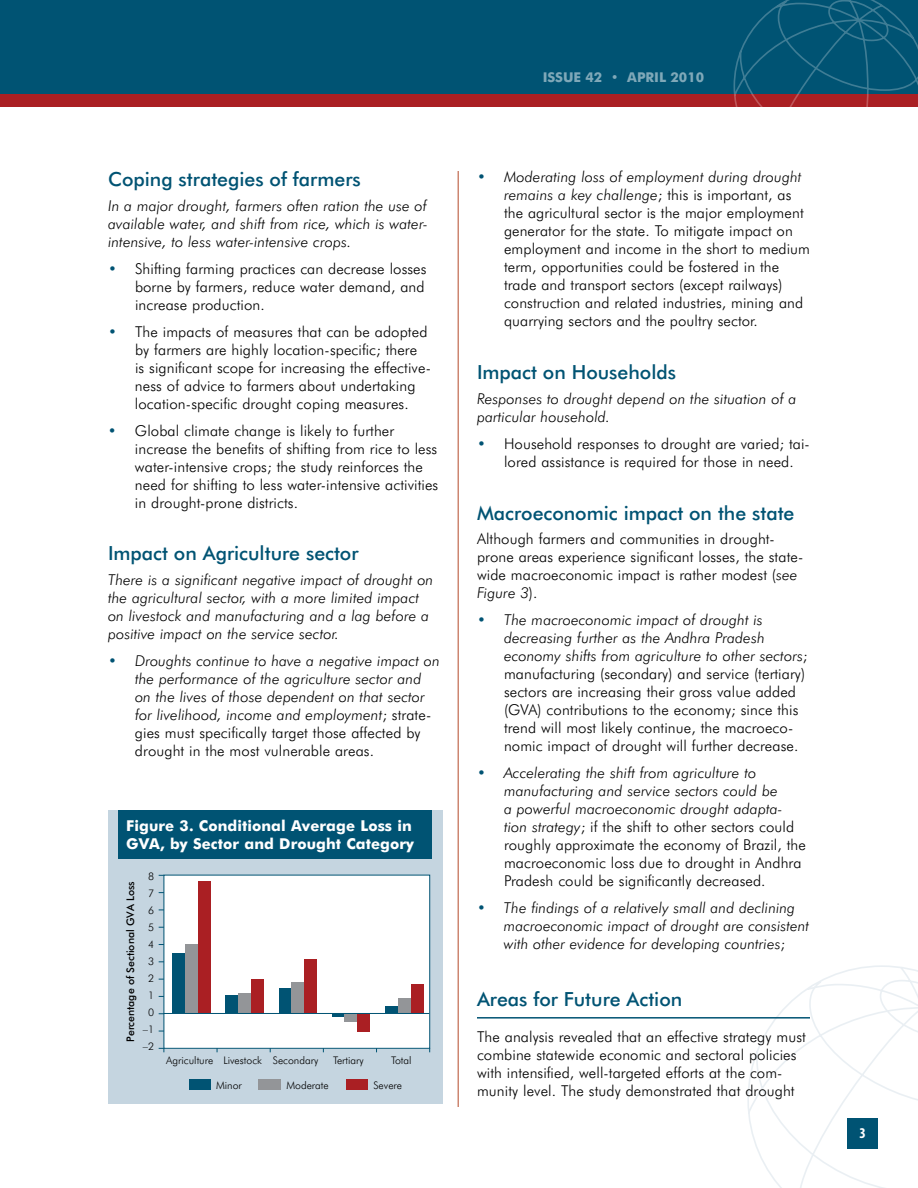
<style>
.page{position:relative;width:918px;height:1188px;background:#fff}
.page>*{position:absolute;margin:0;border:0;box-sizing:border-box;transform-origin:0 0}
.t1{font:500 19.5px "Futura BT";color:#005373}
.t2{font:300 15px/18px "Futura BT";letter-spacing:.005em;color:#000}
.t3{font:italic 300 15px/18px "Futura BT";letter-spacing:.005em;color:#000}
.t4{font:700 15px/18px "Futura BT";letter-spacing:.005em;color:#fff}
.t5{font:700 condensed 15px "Myriad Pro";color:#fff}
.t6{font:700 13.5px "Futura BT";color:#fff}
.t7{font:300 10.5px/17px "Futura BT";color:#000}
.t8{font:500 10.5px "Futura BT";color:#000}
.s1{color:#005373}
.s2{font-style:normal;color:#005373}
.s3{font-style:normal}
.s4{font-style:italic}
</style>
<div class="page">
<svg style="left:747px;top:965px;width:171px;height:223px"></svg>
<hr style="left:458px;top:171px;width:1px;height:936px;background:#cd8671">
<hr style="left:477px;top:1017px;width:333px;height:2px;background:#005373">
<div style="left:108px;top:810px;width:334px;height:294px;background:#c5d5e0"></div>
<div style="left:118px;top:810px;width:314px;height:48px;background:#005373"></div>
<div style="left:164px;top:875px;width:266px;height:173px;background:#fff"></div>
<div style="left:164px;top:875px;width:266px;height:174px;border:1px solid #005373"></div>
<div style="left:259px;top:1079px;width:22px;height:11px;background:#939598"></div>
<div style="left:346px;top:1079px;width:21px;height:11px;background:#aa1f23"></div>
<div style="left:190px;top:1079px;width:21px;height:11px;background:#005373"></div>
<svg style="left:159px;top:1048px;width:6px;height:4px"></svg>
<div style="left:172px;top:954px;width:13px;height:59px;background:#005373"></div>
<div style="left:185px;top:944px;width:12px;height:69px;background:#939598"></div>
<div style="left:198px;top:881px;width:12px;height:132px;background:#aa1f23"></div>
<div style="left:226px;top:995px;width:12px;height:18px;background:#005373"></div>
<div style="left:238px;top:993px;width:13px;height:20px;background:#939598"></div>
<div style="left:251px;top:979px;width:12px;height:34px;background:#aa1f23"></div>
<div style="left:279px;top:988px;width:12px;height:25px;background:#005373"></div>
<div style="left:292px;top:982px;width:12px;height:31px;background:#939598"></div>
<div style="left:304px;top:960px;width:13px;height:53px;background:#aa1f23"></div>
<svg style="left:332px;top:1014px;width:13px;height:2px"></svg>
<div style="left:345px;top:1013px;width:12px;height:8px;background:#939598"></div>
<div style="left:358px;top:1013px;width:12px;height:18px;background:#aa1f23"></div>
<div style="left:385px;top:1006px;width:13px;height:7px;background:#005373"></div>
<div style="left:398px;top:998px;width:12px;height:15px;background:#939598"></div>
<div style="left:411px;top:985px;width:12px;height:28px;background:#aa1f23"></div>
<hr style="left:163px;top:1013px;width:266px;height:1px;background:#005373">
<div style="left:0;top:0;width:918px;height:100px;background:#005373"></div>
<div style="left:0;top:94px;width:918px;height:13px;background:#aa1f23"></div>
<svg style="left:733px;top:0;width:185px;height:107px"></svg>
<h1 class="t1" style="left:108px;top:167px;width:254px">Coping strategies of farmers</h1>
<p class="t3" style="left:108px;top:196px;width:321px;text-align:justify">In a major drought, farmers often ration the use of available water, and shift from rice, which is water&shy;intensive, to less water-intensive crops.</p>
<p class="t2" style="left:135px;top:259px;width:293px;text-indent:-27px"><span class="s1">•</span> Shifting farming practices can decrease losses borne by farmers, reduce water demand, and increase production.</p>
<p class="t2" style="left:135px;top:322px;width:297px;text-indent:-27px"><span class="s1">•</span> The impacts of measures that can be adopted by farmers are highly location-specific; there<br>is significant scope for increasing the effective&shy;ness of advice to farmers about undertaking location-specific drought coping measures.</p>
<p class="t2" style="left:135px;top:421px;width:305px;text-indent:-27px"><span class="s1">•</span> Global climate change is likely to further increase the benefits of shifting from rice to less water-intensive crops; the study reinforces the need for shifting to less water-intensive activities in drought-prone districts.</p>
<h1 class="t1" style="left:108px;top:542px;width:252px">Impact on Agriculture sector</h1>
<p class="t3" style="left:108px;top:571px;width:327px">There is a significant negative impact of drought on the agricultural sector, with a more limited impact on livestock and manufacturing and a lag before a positive impact on the service sector.</p>
<p class="t3" style="left:135px;top:652px;width:306px;text-indent:-27px"><span class="s2">•</span> Droughts continue to have a negative impact on the performance of the agriculture sector and on the lives of those dependent on that sector for livelihood, income and employment<span class="s3">; strate&shy;gies must specifically target those affected by drought in the most vulnerable areas.</span></p>
<p class="t4" style="left:126px;top:817px;width:289px">Figure 3. Conditional Average Loss in<br>GVA, by Sector and Drought Category</p>
<p class="t8" style="left:124px;top:1042px;width:162px;rotate:-90deg">Percentage of Sectional GVA Loss</p>
<p class="t7" style="left:148px;top:868px;width:8px">8<br>7</p>
<p class="t7" style="left:148px;top:902px;width:8px">6</p>
<p class="t7" style="left:148px;top:936px;width:8px;text-align:justify">4<br>3<br>2</p>
<p class="t7" style="left:148px;top:919px;width:8px">5</p>
<p class="t7" style="left:148px;top:987px;width:8px">1</p>
<p class="t7" style="left:143px;top:1021px;width:13px">–1</p>
<p class="t7" style="left:148px;top:1004px;width:8px">0</p>
<p class="t7" style="left:143px;top:1037px;width:13px">–2</p>
<p class="t7" style="left:166px;top:1052px;width:154px">Agriculture Livestock Secondary</p>
<p class="t7" style="left:333px;top:1052px;width:32px">Tertiary</p>
<p class="t7" style="left:391px;top:1052px;width:22px">Total</p>
<p class="t7" style="left:216px;top:1077px;width:27px">Minor</p>
<p class="t7" style="left:286px;top:1077px;width:44px">Moderate</p>
<p class="t7" style="left:373px;top:1077px;width:30px">Severe</p>
<p class="t6" style="left:543px;top:69px;width:163px">ISSUE 42 • APRIL 2010</p>
<p class="t2" style="left:504px;top:168px;width:308px;text-indent:-27px"><span class="s1">•</span> <span class="s4">Moderating loss of employment during drought remains a key challenge</span>; this is important, as the agricultural sector is the major employment generator for the state. To mitigate impact on employment and income in the short to medium term, opportunities could be fostered in the trade and transport sectors (except railways) construction and related industries, mining and quarrying sectors and the poultry sector.</p>
<h1 class="t1" style="left:477px;top:360px;width:201px">Impact on Households</h1>
<p class="t3" style="left:477px;top:389px;width:321px">Responses to drought depend on the situation of a particular household.</p>
<p class="t2" style="left:504px;top:434px;width:307px;text-indent:-27px"><span class="s1">•</span> Household responses to drought are varied; tai&shy;lored assistance is required for those in need.</p>
<h1 class="t1" style="left:477px;top:501px;width:319px">Macroeconomic impact on the state</h1>
<p class="t2" style="left:477px;top:530px;width:328px">Although farmers and communities in drought&shy;prone areas experience significant losses, the state&shy;wide macroeconomic impact is rather modest (<span class="s4">see Figure 3</span>).</p>
<p class="t2" style="left:504px;top:611px;width:305px;text-indent:-27px"><span class="s1">•</span> <span class="s4">The macroeconomic impact of drought is decreasing further as the Andhra Pradesh economy shifts from agriculture to other sectors</span>; manufacturing (secondary) and service (tertiary) sectors are increasing their gross value added (GVA) contributions to the economy; since this trend will most likely continue, the macroeco&shy;nomic impact of drought will further decrease.</p>
<p class="t2" style="left:504px;top:764px;width:303px;text-indent:-27px"><span class="s1">•</span> <span class="s4">Accelerating the shift from agriculture to manufacturing and service sectors could be<br>a powerful macroeconomic drought adapta&shy;tion strategy</span>; if the shift to other sectors could roughly approximate the economy of Brazil, the macroeconomic loss due to drought in Andhra Pradesh could be significantly decreased.</p>
<p class="t3" style="left:504px;top:899px;width:307px;text-indent:-27px"><span class="s2">•</span> The findings of a relatively small and declining macroeconomic impact of drought are consistent with other evidence for developing countries<span class="s3">;</span></p>
<h1 class="t1" style="left:477px;top:987px;width:207px">Areas for Future Action</h1>
<p class="t2" style="left:477px;top:1028px;width:330px">The analysis revealed that an effective strategy must combine statewide economic and sectoral policies with intensified, well-targeted efforts at the com&shy;munity level. The study demonstrated that drought</p>
<p class="t5" style="left:860px;top:1123px;width:8px">3</p>
</div>
